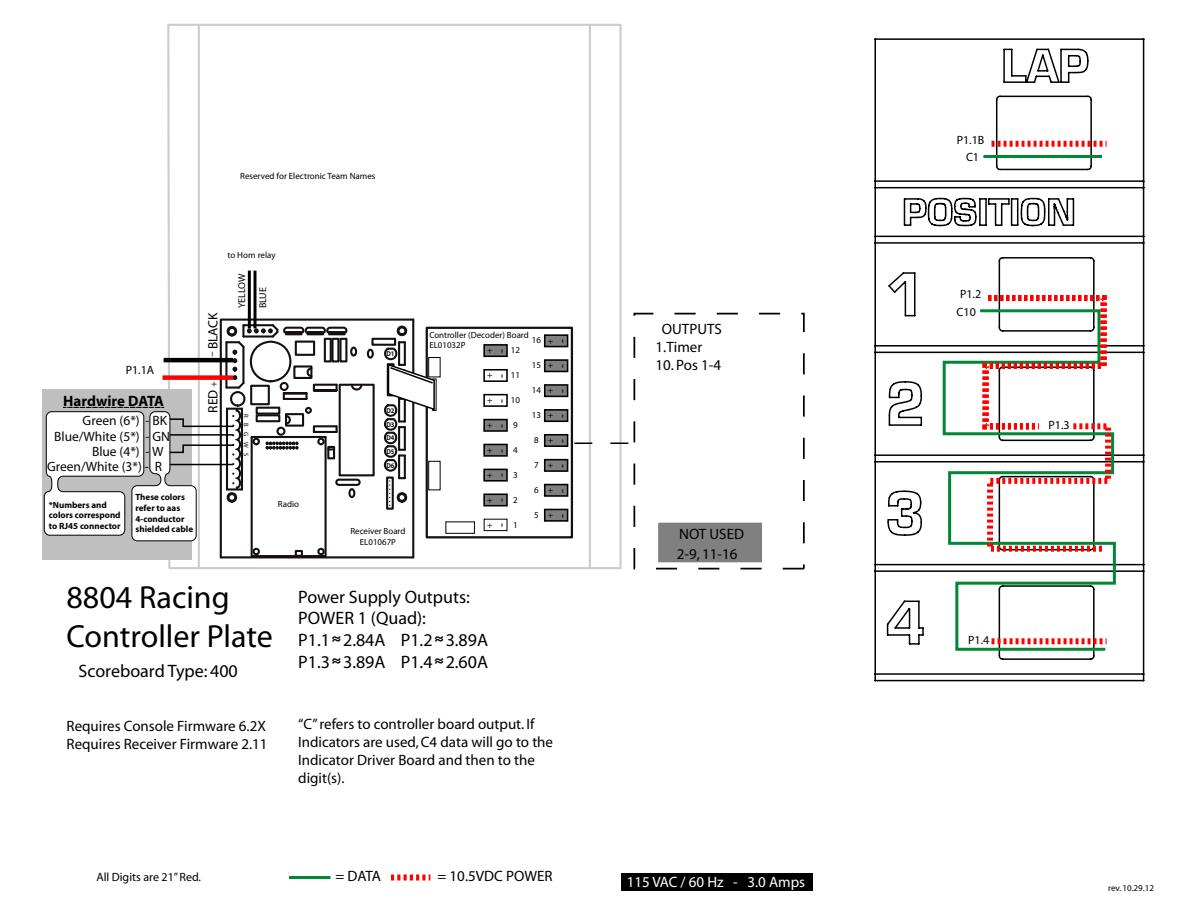
<style>
.page{position:relative;width:1188px;height:918px;background:#fff}
.page>*{position:absolute;margin:0;border:0;box-sizing:border-box;transform-origin:0 0}
.t1{font:32.1px/38.4px "Myriad";color:#000}
.t2{font:18px/21.6px "Myriad";color:#000}
.t3{font:15px/18px "Myriad";color:#000}
.t4{font:15px "Myriad";color:#fff}
.t5{font:700 15px "Myriad";color:#000}
.t6{font:13.5px "Myriad";color:#070606}
.t7{font:13.5px "Myriad";color:#000}
.t8{font:12px/17.5px "Myriad";color:#000;text-align:center}
.t9{font:10.05px/21.1px "Myriad";color:#000}
.t10{font:9.6px "Myriad";color:#000}
.t11{font:9.6px "Myriad";color:#000;scale:2 1}
.t12{font:700 9px/10.8px "Myriad";color:#000}
.t13{font:9px "Myriad";color:#000}
.t14{font:8.85px/10.6px "Myriad";color:#000}
.t15{font:700 7.05px/13.8px "Myriad";color:#151011;text-align:justify;scale:.92 1}
.t16{font:6.75px "Myriad";color:#070606}
.s1{font-family:"Tahoma";font-size:21px}
</style>
<div class="page">
<svg style="left:874px;top:38px;width:271px;height:644px"></svg>
<svg style="left:167px;top:23px;width:456px;height:547px"></svg>
<hr style="left:589px;top:25px;width:2px;height:543px;background:#ccc">
<hr style="left:198px;top:25px;width:2px;height:543px;background:#ccc">
<svg style="left:574px;top:443px;width:55px;height:1px"></svg>
<div style="left:426px;top:327px;width:147px;height:211px;border:2px solid #150f11"></div>
<div style="left:445px;top:522px;width:30px;height:12px;border:1px solid #000"></div>
<div style="left:544px;top:484px;width:24px;height:13px;background:#808080;border:2px solid #000"></div>
<div style="left:544px;top:459px;width:24px;height:13px;background:#808080;border:2px solid #000"></div>
<div style="left:544px;top:434px;width:24px;height:13px;background:#808080;border:2px solid #000"></div>
<div style="left:544px;top:409px;width:24px;height:13px;background:#808080;border:2px solid #000"></div>
<div style="left:544px;top:384px;width:24px;height:13px;background:#808080;border:2px solid #000"></div>
<div style="left:544px;top:359px;width:24px;height:13px;background:#808080;border:2px solid #000"></div>
<div style="left:544px;top:334px;width:24px;height:13px;background:#808080;border:2px solid #000"></div>
<div style="left:544px;top:509px;width:24px;height:13px;background:#808080;border:2px solid #000"></div>
<div style="left:483px;top:493px;width:25px;height:13px;background:#808080;border:2px solid #000"></div>
<div style="left:483px;top:469px;width:25px;height:13px;background:#808080;border:2px solid #000"></div>
<div style="left:483px;top:444px;width:25px;height:13px;background:#808080;border:2px solid #000"></div>
<div style="left:483px;top:419px;width:25px;height:13px;background:#808080;border:2px solid #000"></div>
<div style="left:483px;top:394px;width:25px;height:13px;border:2px solid #000"></div>
<div style="left:483px;top:369px;width:25px;height:13px;border:2px solid #000"></div>
<div style="left:483px;top:344px;width:25px;height:13px;background:#808080;border:2px solid #000"></div>
<div style="left:484px;top:519px;width:23px;height:12px;border:1px solid #000"></div>
<svg style="left:383px;top:325px;width:53px;height:181px"></svg>
<div style="left:633px;top:313px;width:172px;height:257px;border:2px dashed #000"></div>
<hr style="left:253px;top:271px;width:3px;height:57px;background:#000">
<hr style="left:248px;top:271px;width:3px;height:57px;background:#000">
<hr style="left:289px;top:876px;width:42px;height:3px;background:#008837">
<svg style="left:391px;top:875px;width:39px;height:6px"></svg>
<div style="left:656px;top:521px;width:108px;height:43px;background:#808080;border:2px solid #fff"></div>
<div style="left:621px;top:873px;width:192px;height:18px;background:#000"></div>
<div style="left:43px;top:389px;width:149px;height:171px;background:#bfbfbf"></div>
<svg style="left:44px;top:322px;width:320px;height:235px"></svg>
<hr style="left:983px;top:155px;width:119px;height:3px;background:#008837">
<svg style="left:992px;top:141px;width:115px;height:6px"></svg>
<svg style="left:941px;top:308px;width:176px;height:344px"></svg>
<svg style="left:980px;top:292px;width:134px;height:263px"></svg>
<p class="t13" style="left:240px;top:172px;width:137px">Reserved for Electronic Team Names</p>
<p class="t14" style="left:228px;top:250px;width:49px">to Horn relay</p>
<p class="t9" style="left:232px;top:308px;width:36px;rotate:-90deg">YELLOW<br>BLUE</p>
<p class="t8" style="left:126px;top:362px;width:30px">P1.1A</p>
<p class="t5" style="left:63px;top:393px;width:102px">Hardwire DATA</p>
<p class="t6" style="left:83px;top:414px;width:86px">Green (6*) - BK</p>
<p class="t6" style="left:54px;top:429px;width:117px">Blue/White (5*) - GN</p>
<p class="t6" style="left:92px;top:445px;width:73px">Blue (4*) - W</p>
<p class="t6" style="left:47px;top:460px;width:116px">Green/White (3*) - R</p>
<p class="t7" style="left:206px;top:349px;width:39px;rotate:-90deg">BLACK</p>
<p class="t11" style="left:207px;top:357px;width:4px;rotate:-90deg">-</p>
<p class="t7" style="left:206px;top:413px;width:24px;rotate:-90deg">RED</p>
<p class="t10" style="left:209px;top:387px;width:7px;rotate:-90deg">+</p>
<p class="t16" style="left:249px;top:414px;width:44px;rotate:90deg">R B G W S</p>
<p class="t15" style="left:386px;top:347px;width:10px">D1</p>
<p class="t14" style="left:429px;top:330px;width:101px">Controller (Decoder) Board<br>EL01032P</p>
<p class="t13" style="left:532px;top:336px;width:11px">16</p>
<p class="t13" style="left:556px;top:339px;width:7px;rotate:90deg">+</p>
<p class="t7" style="left:570px;top:339px;width:6px;rotate:90deg">-</p>
<p class="t13" style="left:511px;top:346px;width:11px">12</p>
<p class="t13" style="left:495px;top:348px;width:7px;rotate:90deg">+</p>
<p class="t7" style="left:510px;top:349px;width:6px;rotate:90deg">-</p>
<p class="t13" style="left:532px;top:361px;width:11px">15</p>
<p class="t13" style="left:556px;top:363px;width:7px;rotate:90deg">+</p>
<p class="t7" style="left:570px;top:364px;width:6px;rotate:90deg">-</p>
<p class="t13" style="left:495px;top:373px;width:7px;rotate:90deg">+</p>
<p class="t7" style="left:510px;top:374px;width:6px;rotate:90deg">-</p>
<p class="t13" style="left:511px;top:371px;width:11px">11</p>
<p class="t13" style="left:532px;top:386px;width:11px">14</p>
<p class="t13" style="left:556px;top:388px;width:7px;rotate:90deg">+</p>
<p class="t7" style="left:570px;top:389px;width:6px;rotate:90deg">-</p>
<p class="t13" style="left:495px;top:398px;width:7px;rotate:90deg">+</p>
<p class="t7" style="left:510px;top:399px;width:6px;rotate:90deg">-</p>
<p class="t13" style="left:511px;top:396px;width:11px">10</p>
<p class="t15" style="left:386px;top:404px;width:10px">D2</p>
<p class="t13" style="left:532px;top:411px;width:11px">13</p>
<p class="t13" style="left:556px;top:413px;width:7px;rotate:90deg">+</p>
<p class="t7" style="left:570px;top:414px;width:6px;rotate:90deg">-</p>
<p class="t15" style="left:386px;top:417px;width:10px">D3<br>D4<br>D5<br>D6</p>
<p class="t13" style="left:495px;top:423px;width:7px;rotate:90deg">+</p>
<p class="t7" style="left:510px;top:424px;width:6px;rotate:90deg">-</p>
<p class="t13" style="left:495px;top:448px;width:7px;rotate:90deg">+</p>
<p class="t7" style="left:510px;top:449px;width:6px;rotate:90deg">-</p>
<p class="t13" style="left:513px;top:421px;width:6px">9</p>
<p class="t13" style="left:513px;top:446px;width:6px">4</p>
<p class="t13" style="left:534px;top:436px;width:6px">8</p>
<p class="t13" style="left:534px;top:461px;width:6px">7</p>
<p class="t13" style="left:556px;top:438px;width:7px;rotate:90deg">+</p>
<p class="t7" style="left:570px;top:439px;width:6px;rotate:90deg">-</p>
<p class="t13" style="left:556px;top:463px;width:7px;rotate:90deg">+</p>
<p class="t7" style="left:570px;top:464px;width:6px;rotate:90deg">-</p>
<p class="t13" style="left:495px;top:473px;width:7px;rotate:90deg">+</p>
<p class="t7" style="left:510px;top:473px;width:6px;rotate:90deg">-</p>
<p class="t13" style="left:513px;top:471px;width:6px">3</p>
<p class="t12" style="left:49px;top:499px;width:73px">*Numbers and colors correspond to RJ45 connector</p>
<p class="t12" style="left:135px;top:492px;width:59px">These colors refer to aas<br>4-conductor shielded cable</p>
<p class="t14" style="left:278px;top:499px;width:23px">Radio</p>
<p class="t14" style="left:350px;top:526px;width:57px;text-align:center">Receiver Board<br>EL01067P</p>
<p class="t13" style="left:495px;top:498px;width:7px;rotate:90deg">+</p>
<p class="t7" style="left:510px;top:498px;width:6px;rotate:90deg">-</p>
<p class="t13" style="left:495px;top:523px;width:7px;rotate:90deg">+</p>
<p class="t7" style="left:510px;top:523px;width:6px;rotate:90deg">-</p>
<p class="t13" style="left:513px;top:495px;width:6px">2</p>
<p class="t13" style="left:513px;top:520px;width:6px">1</p>
<p class="t13" style="left:534px;top:486px;width:6px">6</p>
<p class="t13" style="left:534px;top:511px;width:6px">5</p>
<p class="t13" style="left:556px;top:488px;width:7px;rotate:90deg">+</p>
<p class="t7" style="left:570px;top:489px;width:6px;rotate:90deg">-</p>
<p class="t13" style="left:556px;top:513px;width:7px;rotate:90deg">+</p>
<p class="t7" style="left:570px;top:514px;width:6px;rotate:90deg">-</p>
<h1 class="t1" style="left:66px;top:580px;width:208px">8804 Racing<br>Controller Plate</h1>
<p class="t2" style="left:79px;top:661px;width:161px">Scoreboard Type: 400</p>
<p class="t3" style="left:67px;top:718px;width:203px">Requires Console Firmware 6.2X<br>Requires Receiver Firmware 2.11</p>
<p class="t2" style="left:298px;top:587px;width:191px">Power Supply Outputs:<br>POWER 1 (Quad):<br>P1.1 <span class="s1">͌</span>2.84A P1.2 <span class="s1">͌</span>3.89A<br>P1.3 <span class="s1">͌</span>3.89A P1.4 <span class="s1">͌</span>2.60A</p>
<p class="t3" style="left:298px;top:715px;width:256px">“C” refers to controller board output. If<br>Indicators are used, C4 data will go to the<br>Indicator Driver Board and then to the digit(s).</p>
<p class="t3" style="left:656px;top:321px;width:68px;text-indent:6px">OUTPUTS<br>1.Timer</p>
<p class="t3" style="left:656px;top:357px;width:67px">10. Pos 1-4</p>
<p class="t3" style="left:677px;top:525px;width:69px;line-height:19.5px">NOT USED<br>2-9, 11-16</p>
<p class="t3" style="left:336px;top:868px;width:47px">= DATA</p>
<p class="t3" style="left:438px;top:867px;width:117px">= 10.5VDC POWER</p>
<p class="t8" style="left:96px;top:869px;width:106px">All Digits are 21” Red.</p>
<p class="t4" style="left:627px;top:875px;width:180px">115 VAC / 60 Hz - 3.0 Amps</p>
<p class="t8" style="left:957px;top:132px;width:29px">P1.1B<br>C1</p>
<p class="t8" style="left:957px;top:286px;width:26px;text-align:left">P1.2<br>C10</p>
<p class="t8" style="left:1049px;top:417px;width:23px">P1.3</p>
<p class="t8" style="left:968px;top:632px;width:23px">P1.4</p>
<p class="t13" style="left:1108px;top:884px;width:47px">rev. 10.29.12</p>
</div>
